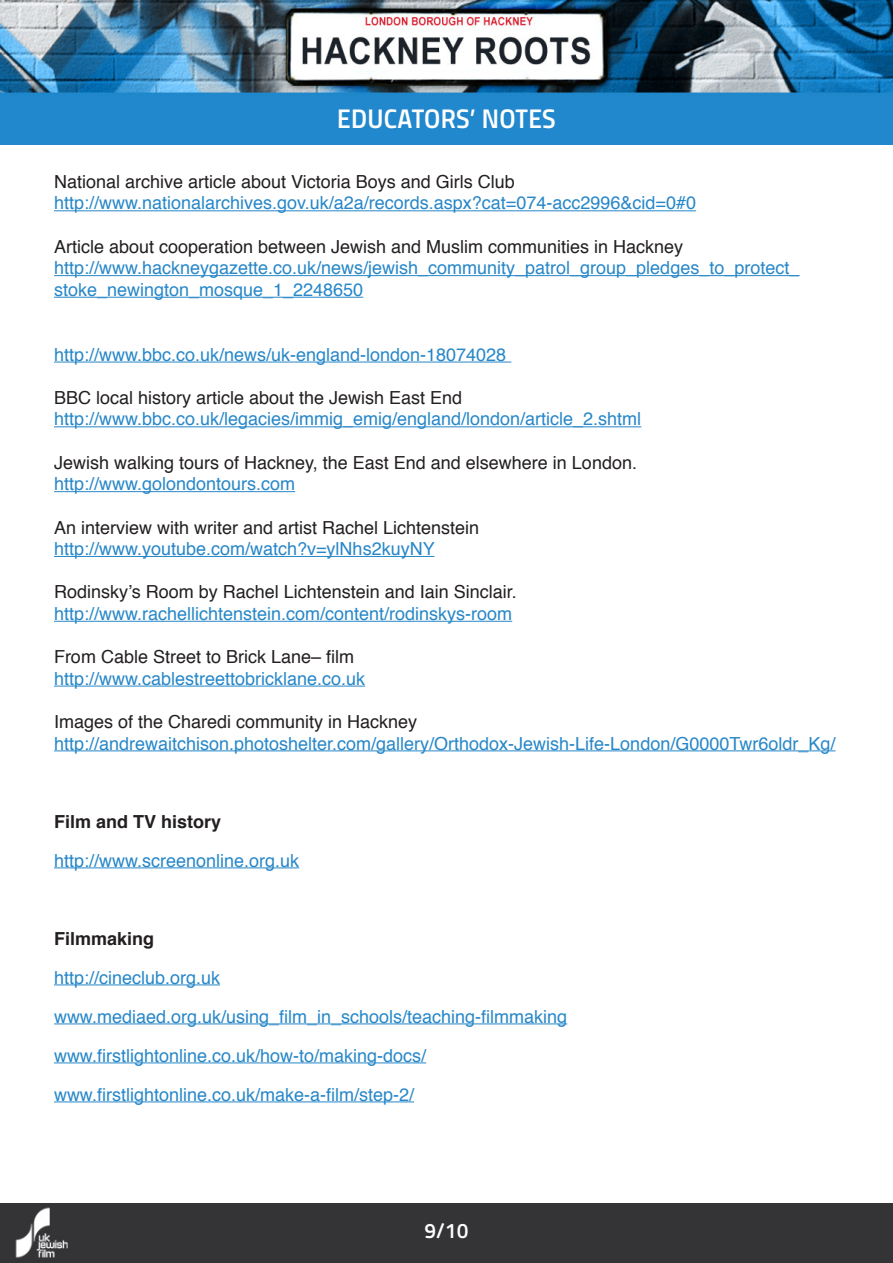
<style>
.page{position:relative;width:893px;height:1263px;background:#fff}
.page>*{position:absolute;margin:0;border:0;box-sizing:border-box;transform-origin:0 0}
.t1{font:27px "Titillium Semibold Upright";letter-spacing:.01em;color:#fff}
.t2{font:21px "Titillium Semibold Upright";color:#fff}
.t3{font:18px/21.6px "Helvetica";color:#2787c8}
.t4{font:18px/21.6px "Helvetica";color:#231f20}
.t5{font:700 18px "Helvetica";color:#231f20}
.s1{color:#2787c8}
</style>
<div class="page">
<img style="left:0;top:0;width:893px;height:145px">
<hr style="left:54px;top:210px;width:642px;height:1px;background:#2787c8">
<hr style="left:54px;top:275px;width:745px;height:1px;background:#2787c8">
<hr style="left:54px;top:297px;width:309px;height:1px;background:#2787c8">
<hr style="left:54px;top:362px;width:457px;height:1px;background:#2787c8">
<hr style="left:54px;top:426px;width:587px;height:1px;background:#2787c8">
<hr style="left:54px;top:491px;width:241px;height:1px;background:#2787c8">
<hr style="left:54px;top:556px;width:380px;height:1px;background:#2787c8">
<hr style="left:54px;top:621px;width:458px;height:1px;background:#2787c8">
<hr style="left:54px;top:686px;width:311px;height:1px;background:#2787c8">
<hr style="left:54px;top:750px;width:781px;height:1px;background:#2787c8">
<hr style="left:54px;top:867px;width:245px;height:1px;background:#2787c8">
<hr style="left:54px;top:984px;width:166px;height:1px;background:#2787c8">
<hr style="left:54px;top:1023px;width:513px;height:1px;background:#2787c8">
<hr style="left:54px;top:1062px;width:372px;height:1px;background:#2787c8">
<hr style="left:54px;top:1101px;width:360px;height:1px;background:#2787c8">
<div style="left:0;top:1203px;width:893px;height:60px;background:#343436"></div>
<p class="t1" style="left:337px;top:98px;width:220px">EDUCATORS’ NOTES</p>
<p class="t4" style="left:54px;top:171px;width:462px">National archive article about Victoria Boys and Girls Club</p>
<p class="t3" style="left:54px;top:193px;width:644px">http://www.nationalarchives.gov.uk/a2a/records.aspx?cat=074-acc2996&amp;cid=0#0</p>
<p class="t4" style="left:54px;top:236px;width:631px">Article about cooperation between Jewish and Muslim communities in Hackney</p>
<p class="t3" style="left:54px;top:258px;width:747px">http://www.hackneygazette.co.uk/news/jewish_community_patrol_group_pledges_to_protect_ stoke_newington_mosque_1_2248650</p>
<p class="t3" style="left:54px;top:344px;width:454px">http://www.bbc.co.uk/news/uk-england-london-18074028</p>
<p class="t4" style="left:54px;top:387px;width:410px">BBC local history article about the Jewish East End</p>
<p class="t3" style="left:54px;top:409px;width:589px">http://www.bbc.co.uk/legacies/immig_emig/england/london/article_2.shtml</p>
<p class="t4" style="left:54px;top:452px;width:584px">Jewish walking tours of Hackney, the East End and elsewhere in London.</p>
<p class="t3" style="left:54px;top:474px;width:243px">http://www.golondontours.com</p>
<p class="t4" style="left:54px;top:517px;width:427px">An interview with writer and artist Rachel Lichtenstein <span class="s1">http://www.youtube.com/watch?v=ylNhs2kuyNY</span></p>
<p class="t4" style="left:54px;top:582px;width:464px">Rodinsky’s Room by Rachel Lichtenstein and Iain Sinclair.</p>
<p class="t3" style="left:54px;top:603px;width:460px">http://www.rachellichtenstein.com/content/rodinskys-room</p>
<p class="t4" style="left:54px;top:646px;width:302px">From Cable Street to Brick Lane– film</p>
<p class="t3" style="left:54px;top:668px;width:313px">http://www.cablestreettobricklane.co.uk</p>
<p class="t4" style="left:54px;top:711px;width:365px">Images of the Charedi community in Hackney</p>
<p class="t3" style="left:54px;top:733px;width:783px">http://andrewaitchison.photoshelter.com/gallery/Orthodox-Jewish-Life-London/G0000Twr6oldr_Kg/</p>
<p class="t5" style="left:54px;top:807px;width:169px">Film and TV history</p>
<p class="t3" style="left:54px;top:850px;width:247px">http://www.screenonline.org.uk</p>
<p class="t5" style="left:54px;top:924px;width:102px">Filmmaking</p>
<p class="t3" style="left:54px;top:967px;width:168px">http://cineclub.org.uk</p>
<p class="t3" style="left:54px;top:1006px;width:515px">www.mediaed.org.uk/using_film_in_schools/teaching-filmmaking</p>
<p class="t3" style="left:54px;top:1045px;width:374px">www.firstlightonline.co.uk/how-to/making-docs/</p>
<p class="t3" style="left:54px;top:1084px;width:362px">www.firstlightonline.co.uk/make-a-film/step-2/</p>
<p class="t2" style="left:424px;top:1215px;width:46px">9/10</p>
</div>
